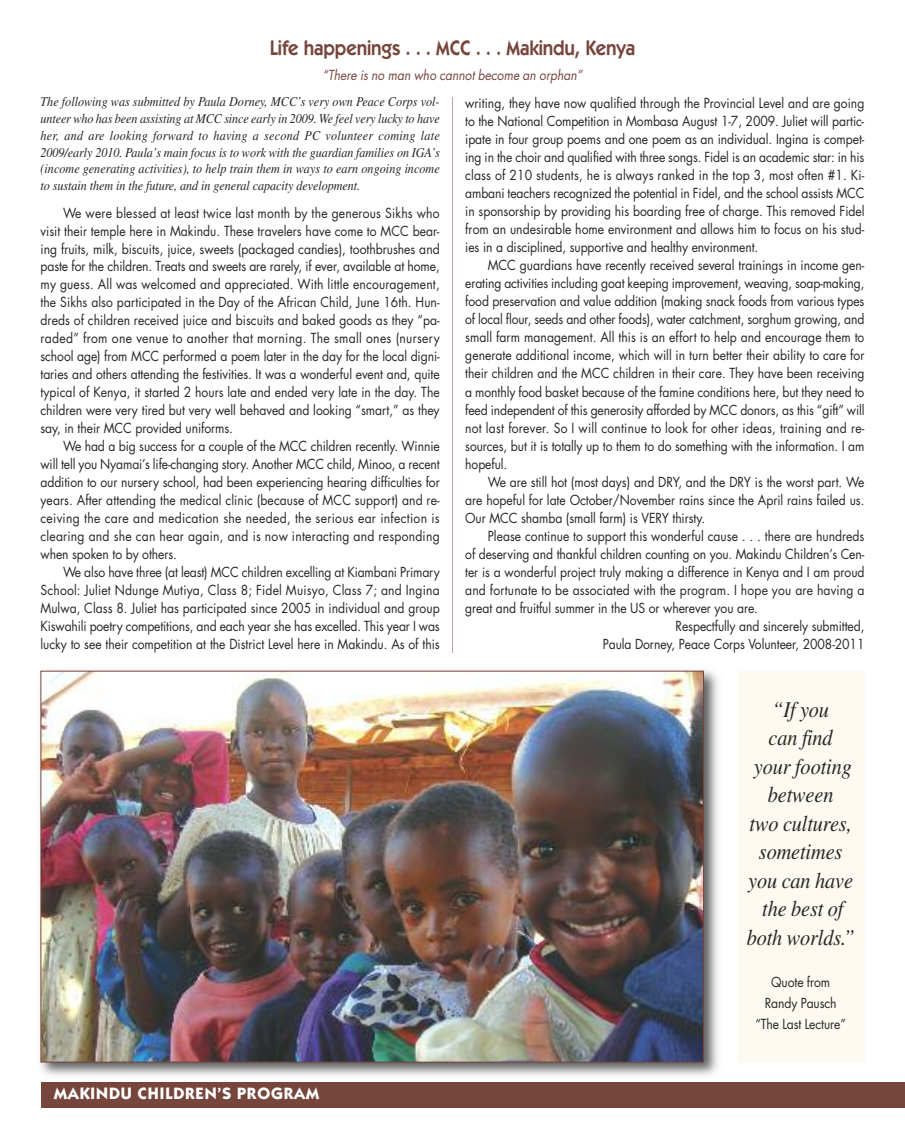
<style>
.page{position:relative;width:905px;height:1148px;background:#fff}
.page>*{position:absolute;margin:0;border:0;box-sizing:border-box;transform-origin:0 0}
.t1{font:italic 22.5px/28.5px "Times";letter-spacing:-.005em;color:#272627;text-align:center;scale:.9 1}
.t2{font:600 21px "Itc Kabel";letter-spacing:-.005em;color:#76453c;scale:.9 1}
.t3{font:700 16.5px "Itc Kabel";letter-spacing:.055em;color:#fff}
.t4{font:13.5px/18px "Futura";letter-spacing:-.005em;color:#272627;text-align:justify;scale:.9 1}
.t5{font:italic 13.5px/16.6px "Times";letter-spacing:-.005em;color:#272627;text-align:justify;scale:.9 1}
.t6{font:italic 13.5px "Futura";letter-spacing:-.005em;color:#76453c;scale:.9 1}
</style>
<div class="page">
<hr style="left:452px;top:98px;width:1px;height:554px;background:#baa29d">
<img style="left:40px;top:670px;width:678px;height:406px">
<img style="left:42px;top:672px;width:660px;height:388px">
<div style="left:736px;top:670px;width:128px;height:392px;background:#fefaf1"></div>
<div style="left:40px;top:1082px;width:864px;height:25px;background:#76453c"></div>
<h2 class="t2" style="left:270px;top:41px;width:408px">Life happenings . . . MCC . . . Makindu, Kenya</h2>
<p class="t6" style="left:322px;top:69px;width:290px">“There is no man who cannot become an orphan”</p>
<p class="t5" style="left:40px;top:95px;width:445px">The following was submitted by Paula Dorney, MCC’s very own Peace Corps vol&shy;unteer who has been assisting at MCC since early in 2009. We feel very lucky to have her, and are looking forward to having a second PC volunteer coming late 2009/early 2010. Paula’s main focus is to work with the guardian families on IGA’s (income generating activities), to help train them in ways to earn ongoing income to sustain them in the future, and in general capacity development.</p>
<p class="t4" style="left:40px;top:205px;width:445px;text-indent:23px">We were blessed at least twice last month by the generous Sikhs who visit their temple here in Makindu. These travelers have come to MCC bear&shy;ing fruits, milk, biscuits, juice, sweets (packaged candies), toothbrushes and paste for the children. Treats and sweets are rarely, if ever, available at home, my guess. All was welcomed and appreciated. With little encouragement, the Sikhs also participated in the Day of the African Child, June 16th. Hun&shy;dreds of children received juice and biscuits and baked goods as they “pa&shy;raded” from one venue to another that morning. The small ones (nursery school age) from MCC performed a poem later in the day for the local digni&shy;taries and others attending the festivities. It was a wonderful event and, quite typical of Kenya, it started 2 hours late and ended very late in the day. The children were very tired but very well behaved and looking “smart,” as they say, in their MCC provided uniforms.</p>
<p class="t4" style="left:40px;top:438px;width:445px;text-indent:23px">We had a big success for a couple of the MCC children recently. Winnie will tell you Nyamai’s life-changing story. Another MCC child, Minoo, a recent addition to our nursery school, had been experiencing hearing difficulties for years. After attending the medical clinic (because of MCC support) and re&shy;ceiving the care and medication she needed, the serious ear infection is clearing and she can hear again, and is now interacting and responding when spoken to by others.</p>
<p class="t4" style="left:40px;top:564px;width:445px;text-indent:23px">We also have three (at least) MCC children excelling at Kiambani Primary School: Juliet Ndunge Mutiya, Class 8; Fidel Muisyo, Class 7; and Ingina Mulwa, Class 8. Juliet has participated since 2005 in individual and group Kiswahili poetry competitions, and each year she has excelled. This year I was lucky to see their competition at the District Level here in Makindu. As of this</p>
<p class="t3" style="left:54px;top:1087px;width:266px">MAKINDU CHILDREN’S PROGRAM</p>
<p class="t4" style="left:465px;top:95px;width:445px">writing, they have now qualified through the Provincial Level and are going to the National Competition in Mombasa August 1-7, 2009. Juliet will partic&shy;ipate in four group poems and one poem as an individual. Ingina is compet&shy;ing in the choir and qualified with three songs. Fidel is an academic star: in his class of 210 students, he is always ranked in the top 3, most often #1. Ki&shy;ambani teachers recognized the potential in Fidel, and the school assists MCC in sponsorship by providing his boarding free of charge. This removed Fidel from an undesirable home environment and allows him to focus on his stud&shy;ies in a disciplined, supportive and healthy environment.</p>
<p class="t4" style="left:465px;top:257px;width:445px;text-indent:23px">MCC guardians have recently received several trainings in income gen&shy;erating activities including goat keeping improvement, weaving, soap-making, food preservation and value addition (making snack foods from various types of local flour, seeds and other foods), water catchment, sorghum growing, and small farm management. All this is an effort to help and encourage them to generate additional income, which will in turn better their ability to care for their children and the MCC children in their care. They have been receiving a monthly food basket because of the famine conditions here, but they need to feed independent of this generosity afforded by MCC donors, as this “gift” will not last forever. So I will continue to look for other ideas, training and re&shy;sources, but it is totally up to them to do something with the information. I am hopeful.</p>
<p class="t4" style="left:465px;top:474px;width:445px;text-indent:23px">We are still hot (most days) and DRY, and the DRY is the worst part. We are hopeful for late October/November rains since the April rains failed us.<br>Our MCC shamba (small farm) is VERY thirsty.</p>
<p class="t4" style="left:488px;top:528px;width:420px">Please continue to support this wonderful cause . . . there are hundreds</p>
<p class="t4" style="left:465px;top:546px;width:445px">of deserving and thankful children counting on you. Makindu Children’s Cen-</p>
<p class="t4" style="left:465px;top:564px;width:445px">ter is a wonderful project truly making a difference in Kenya and I am proud</p>
<p class="t4" style="left:465px;top:582px;width:445px">and fortunate to be associated with the program. I hope you are having a</p>
<p class="t4" style="left:465px;top:600px;width:327px">great and fruitful summer in the US or wherever you are.</p>
<p class="t4" style="left:675px;top:618px;width:211px">Respectfully and sincerely submitted,</p>
<p class="t4" style="left:602px;top:636px;width:292px">Paula Dorney, Peace Corps Volunteer, 2008-2011</p>
<h1 class="t1" style="left:746px;top:697px;width:121px">“If you<br>can find<br>your footing between<br>two cultures, sometimes you can have the best of both worlds.”</h1>
<p class="t4" style="left:755px;top:972px;width:102px;line-height:20.7px;text-align:center">Quote from<br>Randy Pausch “The Last Lecture”</p>
</div>
